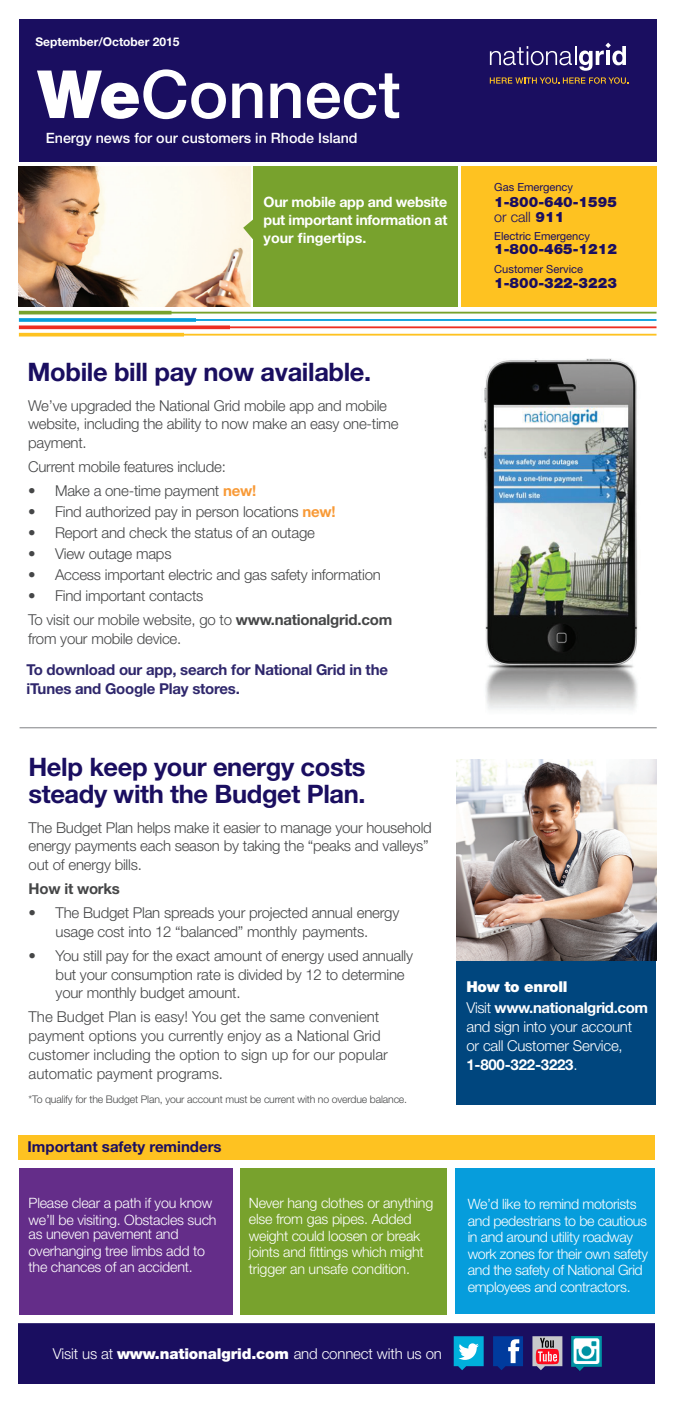
<style>
.page{position:relative;width:675px;height:1404px;background:#fff}
.page>*{position:absolute;margin:0;border:0;box-sizing:border-box;transform-origin:0 0}
.t1{font:500 66.45px "Helvetica Neue LT Std";color:#fff}
.t2{font:700 25.5px/27px "Helvetica Neue LT Std";letter-spacing:-.015em;color:#1a0e60}
.t3{font:300 15px/18.8px "Helvetica Neue";letter-spacing:-.015em;color:#454647}
.t4{font:300 15px/18.8px "Helvetica Neue";letter-spacing:-.015em;color:#fff}
.t5{font:700 15px/18.8px "Helvetica Neue LT Std";letter-spacing:-.015em;color:#2f276c}
.t6{font:300 15px "Helvetica Neue LT Std";letter-spacing:-.01em;color:#fff}
.t7{font:700 15px "Helvetica Neue LT Std";color:#1a0e60}
.t8{font:900 15px "Helvetica Neue LT Std";letter-spacing:-.015em;color:#fff}
.t9{font:700 15px "Helvetica Neue LT Std";letter-spacing:-.015em;color:#454647}
.t10{font:300 14.25px/16.5px "Helvetica Neue";letter-spacing:-.015em;color:#fff}
.t11{font:700 14.25px/18px "Helvetica Neue LT Std";letter-spacing:-.02em;color:#fff;text-align:justify}
.t12{font:300 14.25px/16.5px "Helvetica Neue LT Std";letter-spacing:-.015em;color:#fff}
.t13{font:900 14.25px/15px "Helvetica Neue LT Std";color:#1a0e60}
.t14{font:500 14.25px "Helvetica Neue";color:#fff}
.t15{font:700 12px "Helvetica Neue LT Std";color:#fff}
.t16{font:11.1px "Helvetica Neue LT Std";color:#1a0e60}
.t17{font:300 10.5px "Helvetica Neue";letter-spacing:-.015em;color:#454647}
.s1{font-weight:900}
.s2{font-weight:300}
.s3{font-family:"Helvetica Neue LT Std";font-weight:700;color:#f89a37}
.s4{font-family:"Helvetica Neue LT Std";font-weight:700}
.s5{font-family:"Helvetica Neue"}
</style>
<div class="page">
<img style="left:19px;top:166px;width:231px;height:141px">
<div style="left:253px;top:166px;width:204px;height:141px;background:#78a22d"></div>
<div style="left:19px;top:1322px;width:636px;height:61px;background:#1a0e60"></div>
<div style="left:19px;top:19px;width:638px;height:143px;background:#1a0e60"></div>
<div style="left:461px;top:166px;width:196px;height:141px;background:#fec221"></div>
<hr style="left:12px;top:1320px;width:651px;height:3px;background:#fff">
<svg style="left:19px;top:311px;width:638px;height:26px"></svg>
<svg style="left:490px;top:43px;width:136px;height:28px"></svg>
<svg style="left:490px;top:77px;width:138px;height:7px"></svg>
<svg style="left:243px;top:216px;width:10px;height:26px"></svg>
<svg style="left:454px;top:1336px;width:30px;height:34px"></svg>
<svg style="left:493px;top:1336px;width:30px;height:34px"></svg>
<svg style="left:532px;top:1336px;width:30px;height:34px"></svg>
<img style="left:571px;top:1336px;width:31px;height:34px">
<hr style="left:20px;top:727px;width:637px;height:1px;background:#808285">
<img style="left:484px;top:359px;width:154px;height:351px">
<div style="left:455px;top:1169px;width:200px;height:145px;background:#069ddc"></div>
<img style="left:456px;top:760px;width:200px;height:201px">
<div style="left:456px;top:961px;width:200px;height:143px;background:#00467e"></div>
<div style="left:240px;top:1169px;width:207px;height:146px;background:#78a22d"></div>
<div style="left:19px;top:1169px;width:214px;height:146px;background:#642d89"></div>
<div style="left:19px;top:1135px;width:636px;height:24px;background:#fec221"></div>
<p class="t15" style="left:36px;top:34px;width:146px">September/October 2015</p>
<p class="t1" style="left:37px;top:55px;width:365px"><span class="s1">We</span>Connect</p>
<p class="t14" style="left:46px;top:129px;width:313px">Energy news for our customers in Rhode Island</p>
<p class="t11" style="left:264px;top:192px;width:185px">Our mobile app and website put important information at your fingertips.</p>
<p class="t16" style="left:494px;top:180px;width:80px">Gas Emergency</p>
<p class="t13" style="left:494px;top:194px;width:124px">1-800-640-1595 <span class="s2">or call</span> 911</p>
<p class="t16" style="left:494px;top:229px;width:97px">Electric Emergency</p>
<p class="t13" style="left:494px;top:242px;width:124px">1-800-465-1212</p>
<p class="t16" style="left:494px;top:263px;width:90px">Customer Service</p>
<p class="t13" style="left:494px;top:275px;width:124px">1-800-322-3223</p>
<p class="t2" style="left:28px;top:358px;width:345px">Mobile bill pay now available.</p>
<p class="t3" style="left:28px;top:396px;width:372px">We’ve upgraded the National Grid mobile app and mobile website, including the ability to now make an easy one-time payment.</p>
<p class="t3" style="left:28px;top:457px;width:199px">Current mobile features include:</p>
<p class="t3" style="left:28px;top:481px;width:230px">• Make a one-time payment <span class="s3">new!</span></p>
<p class="t3" style="left:28px;top:502px;width:309px">• Find authorized pay in person locations <span class="s3">new!</span></p>
<p class="t3" style="left:28px;top:523px;width:288px">• Report and check the status of an outage</p>
<p class="t3" style="left:28px;top:544px;width:145px">• View outage maps</p>
<p class="t3" style="left:28px;top:565px;width:354px">• Access important electric and gas safety information</p>
<p class="t3" style="left:28px;top:586px;width:177px">• Find important contacts</p>
<p class="t3" style="left:28px;top:610px;width:366px">To visit our mobile website, go to <span class="s4">www.nationalgrid.com </span>from your mobile device.</p>
<p class="t5" style="left:26px;top:660px;width:363px">To download our app, search for National Grid in the iTunes and Google Play stores.</p>
<p class="t2" style="left:28px;top:753px;width:339px">Help keep your energy costs steady with the Budget Plan.</p>
<p class="t3" style="left:29px;top:818px;width:405px">The Budget Plan helps make it easier to manage your household</p>
<p class="t3" style="left:29px;top:836px;width:402px">energy payments each season by taking the “peaks and valleys”</p>
<p class="t3" style="left:29px;top:855px;width:115px">out of energy bills.</p>
<p class="t9" style="left:29px;top:880px;width:93px">How it works</p>
<p class="t3" style="left:29px;top:903px;width:372px;text-align:center">• The Budget Plan spreads your projected annual energy usage cost into 12 “balanced” monthly payments.</p>
<p class="t3" style="left:56px;top:946px;width:359px;text-indent:-27px">• You still pay for the exact amount of energy used annually but your consumption rate is divided by 12 to determine your monthly budget amount.</p>
<p class="t3" style="left:29px;top:1007px;width:361px">The Budget Plan is easy! You get the same convenient payment options you currently enjoy as a National Grid customer including the option to sign up for our popular automatic payment programs.</p>
<p class="t17" style="left:29px;top:1092px;width:380px">*To qualify for the Budget Plan, your account must be current with no overdue balance.</p>
<p class="t7" style="left:28px;top:1138px;width:196px">Important safety reminders</p>
<p class="t8" style="left:466px;top:978px;width:103px">How to enroll</p>
<p class="t4" style="left:466px;top:998px;width:183px">Visit <span class="s4">www.nationalgrid.com </span>and sign into your account or call Customer Service,<br><span class="s4">1-800-322-3223</span>.</p>
<p class="t10" style="left:249px;top:1194px;width:186px">Never hang clothes or anything else from gas pipes. Added weight could loosen or break</p>
<p class="t10" style="left:249px;top:1244px;width:176px">joints and fittings which might trigger an unsafe condition.</p>
<p class="t12" style="left:29px;top:1195px;width:189px">Please clear a path if you know we’ll be visiting. <span class="s5">Obstacles such</span></p>
<p class="t10" style="left:29px;top:1226px;width:178px">as uneven pavement and overhanging tree limbs add to the chances of an accident.</p>
<p class="t10" style="left:468px;top:1196px;width:182px">We’d like to remind motorists and pedestrians to be cautious in and around utility roadway work zones for their own safety and the safety of National Grid employees and contractors.</p>
<p class="t4" style="left:41px;top:1241px;width:573px">Thieves who steal energy by tampering or bypassing meters or piping put lives in danger,</p>
<p class="t4" style="left:41px;top:1260px;width:587px">threaten public safety and damage property. If you have information about energy theft, please</p>
<p class="t6" style="left:53px;top:1344px;width:391px">Visit us at <span class="s1">www.nationalgrid.com</span> and connect with us on</p>
</div>
